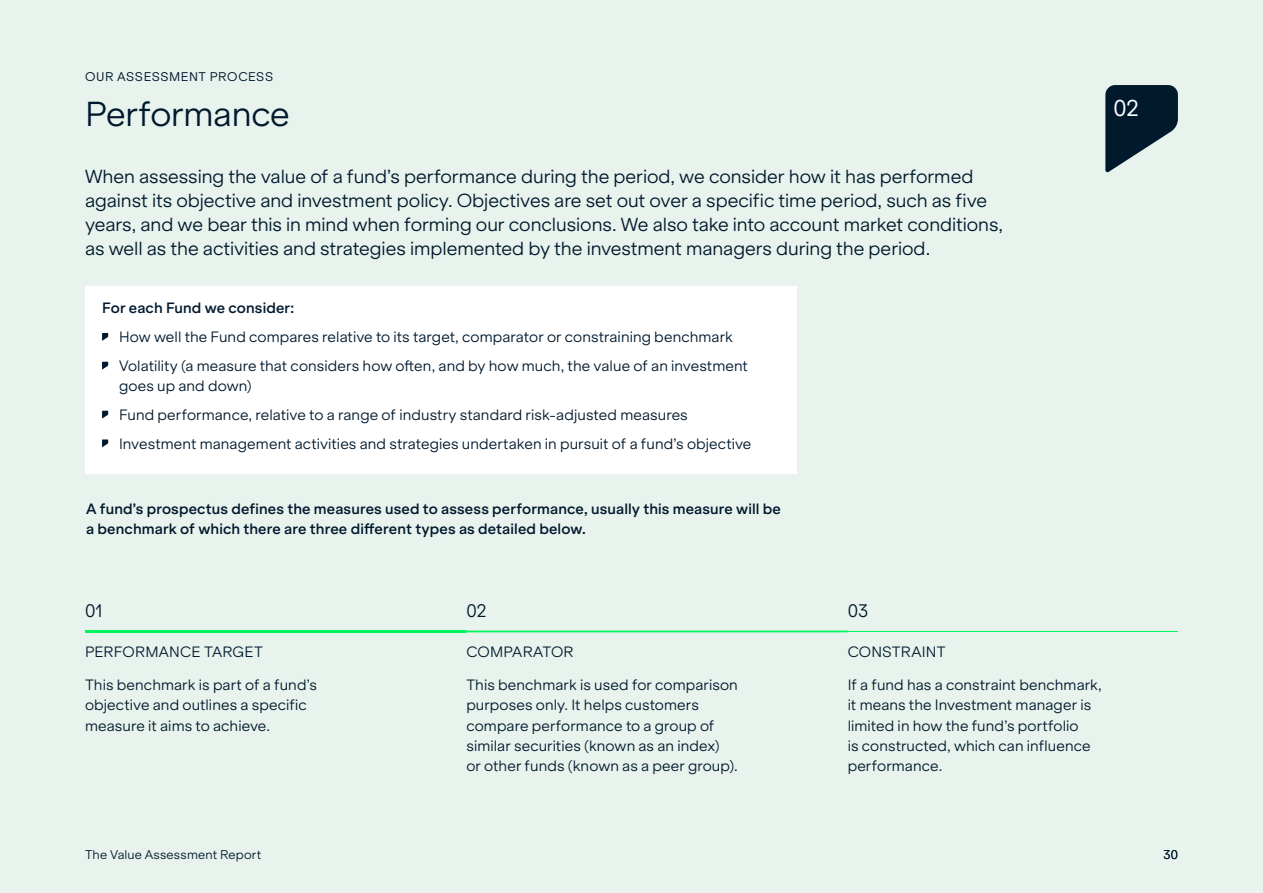
<style>
.page{position:relative;width:1263px;height:893px;background:#e9f3ed}
.page>*{position:absolute;margin:0;border:0;box-sizing:border-box;transform-origin:0 0}
.t1{font:300 33px "ES Klarheit Grotesk";letter-spacing:-.005em;color:#00192d}
.t2{font:21.75px "ES Klarheit Grotesk";color:#fff}
.t3{font:300 18px/24px "ES Klarheit Grotesk";letter-spacing:-.005em;color:#00192d}
.t4{font:300 17.25px "ES Klarheit Grotesk";color:#00192d}
.t5{font:300 14.25px/20.2px "ES Klarheit Grotesk";letter-spacing:.005em;color:#00192d}
.t6{font:600 14.25px/20.2px "ES Klarheit Grotesk";letter-spacing:.01em;color:#00192d}
.t7{font:300 12px "ES Klarheit Grotesk";letter-spacing:.015em;color:#00192d}
.t8{font:12px "ES Klarheit Grotesk";letter-spacing:.05em;color:#00192d}
</style>
<div class="page">
<hr style="left:85px;top:630px;width:381px;height:3px;background:#00f45d">
<hr style="left:85px;top:631px;width:1093px;height:1px;background:#00f45d">
<div style="left:85px;top:286px;width:712px;height:187px;background:#fff"></div>
<svg style="left:102px;top:333px;width:6px;height:8px"></svg>
<svg style="left:102px;top:362px;width:6px;height:7px"></svg>
<svg style="left:102px;top:411px;width:6px;height:7px"></svg>
<svg style="left:102px;top:439px;width:6px;height:8px"></svg>
<svg style="left:1105px;top:85px;width:73px;height:88px"></svg>
<p class="t8" style="left:85px;top:66px;width:190px">OUR ASSESSMENT PROCESS</p>
<h1 class="t1" style="left:85px;top:87px;width:206px">Performance</h1>
<p class="t3" style="left:85px;top:163px;width:920px">When assessing the value of a fund’s performance during the period, we consider how it has performed against its objective and investment policy. Objectives are set out over a specific time period, such as five years, and we bear this in mind when forming our conclusions. We also take into account market conditions, as well as the activities and strategies implemented by the investment managers during the period.</p>
<p class="t6" style="left:102px;top:297px;width:194px">For each Fund we consider:</p>
<p class="t5" style="left:119px;top:321px;width:630px;line-height:28.8px">How well the Fund compares relative to its target, comparator or constraining benchmark<br>Volatility (a measure that considers how often, and by how much, the value of an investment</p>
<p class="t5" style="left:119px;top:370px;width:634px;line-height:28.8px">goes up and down)<br>Fund performance, relative to a range of industry standard risk-adjusted measures<br>Investment management activities and strategies undertaken in pursuit of a fund’s objective</p>
<p class="t6" style="left:86px;top:497px;width:696px">A fund’s prospectus defines the measures used to assess performance, usually this measure will be a benchmark of which there are three different types as detailed below.</p>
<h2 class="t2" style="left:1113px;top:90px;width:27px">02</h2>
<p class="t4" style="left:85px;top:596px;width:20px">01</p>
<p class="t5" style="left:85px;top:640px;width:179px">PERFORMANCE TARGET</p>
<p class="t5" style="left:85px;top:673px;width:233px">This benchmark is part of a fund’s objective and outlines a specific measure it aims to achieve.</p>
<p class="t4" style="left:466px;top:596px;width:22px">02</p>
<p class="t5" style="left:466px;top:640px;width:109px">COMPARATOR</p>
<p class="t5" style="left:466px;top:673px;width:273px">This benchmark is used for comparison purposes only. It helps customers compare performance to a group of similar securities (known as an index) or other funds (known as a peer group).</p>
<p class="t4" style="left:848px;top:596px;width:22px">03</p>
<p class="t5" style="left:848px;top:640px;width:100px">CONSTRAINT</p>
<p class="t5" style="left:848px;top:673px;width:256px">If a fund has a constraint benchmark, it means the Investment manager is limited in how the fund’s portfolio<br>is constructed, which can influence performance.</p>
<p class="t7" style="left:85px;top:845px;width:178px">The Value Assessment Report</p>
<p class="t7" style="left:1163px;top:845px;width:16px">30</p>
</div>
